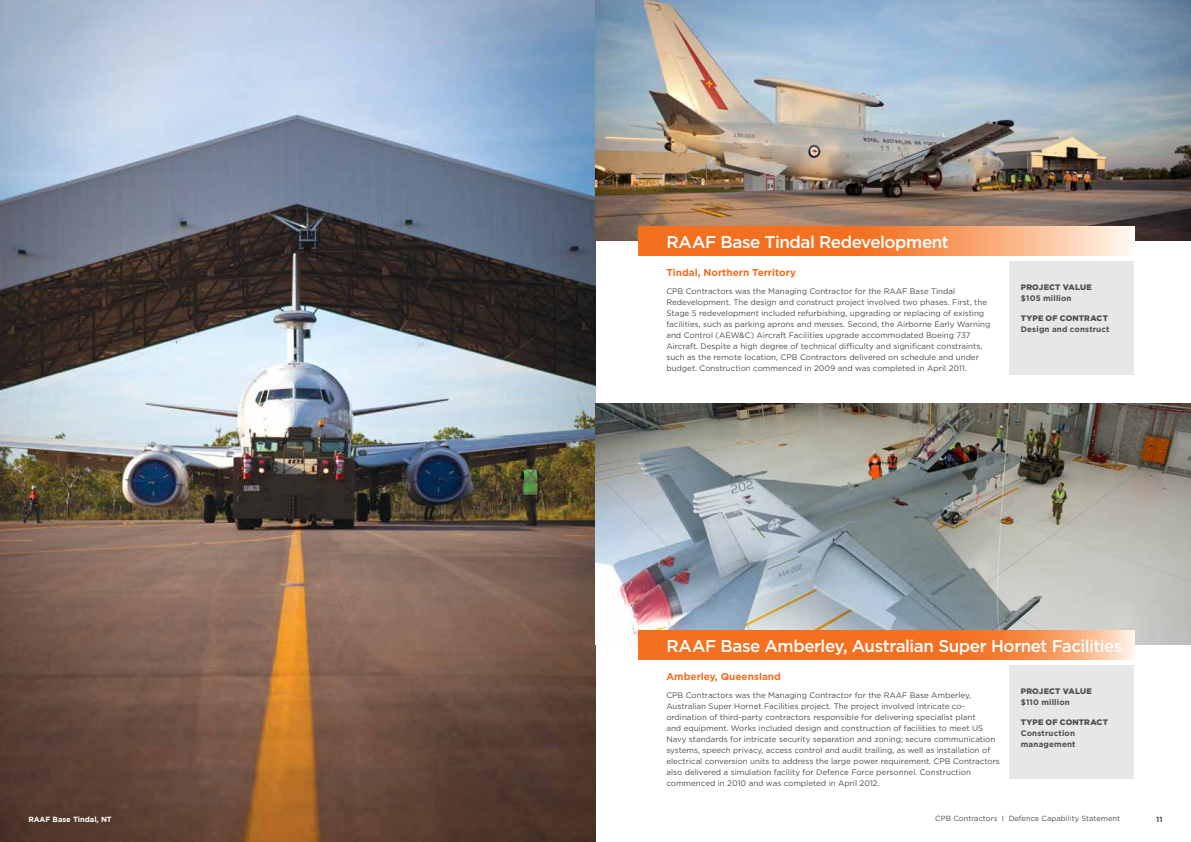
<style>
.page{position:relative;width:1191px;height:842px;background:#fff}
.page>*{position:absolute;margin:0;border:0;box-sizing:border-box;transform-origin:0 0}
.t1{font:500 17px "Gotham";letter-spacing:-.025em;color:#fff}
.t2{font:700 10px "Gotham";color:#f36f21}
.t3{font:8px/11px "Gotham";color:#4d4d4f}
.t4{font:700 8px/11px "Gotham";letter-spacing:.02em;color:#4d4d4f}
.t5{font:900 8px "Gotham";letter-spacing:.02em;color:#4d4d4f}
.t6{font:7.5px "Gotham";color:#4d4d4f}
.t7{font:700 7.5px "Gotham";color:#fff}
.t8{font:700 7.5px "Gotham";color:#4d4d4f}
</style>
<div class="page">
<img style="left:0;top:0;width:595px;height:842px">
<img style="left:595px;top:0;width:596px;height:241px">
<img style="left:595px;top:404px;width:596px;height:241px">
<div style="left:1009px;top:261px;width:125px;height:113px;background:#e6e7e8"></div>
<div style="left:1009px;top:665px;width:125px;height:113px;background:#e6e7e8"></div>
<svg style="left:638px;top:226px;width:496px;height:30px;background:#f69355"></svg>
<svg style="left:638px;top:630px;width:496px;height:30px;background:#f48039"></svg>
<p class="t7" style="left:28px;top:814px;width:85px">RAAF Base Tindal, NT</p>
<h1 class="t1" style="left:666px;top:231px;width:284px">RAAF Base Tindal Redevelopment</h1>
<p class="t2" style="left:666px;top:266px;width:131px">Tindal, Northern Territory</p>
<p class="t3" style="left:666px;top:286px;width:325px">CPB Contractors was the Managing Contractor for the RAAF Base Tindal Redevelopment. The design and construct project involved two phases. First, the Stage 5 redevelopment included refurbishing, upgrading or replacing of existing facilities, such as parking aprons and messes. Second, the Airborne Early Warning and Control (AEW&amp;C) Aircraft Facilities upgrade accommodated Boeing 737<br>Aircraft. Despite a high degree of technical difficulty and significant constraints, such as the remote location, CPB Contractors delivered on schedule and under budget. Construction commenced in 2009 and was completed in April 2011.</p>
<p class="t5" style="left:1020px;top:283px;width:72px">PROJECT VALUE</p>
<p class="t4" style="left:1020px;top:293px;width:52px">$105 million</p>
<p class="t5" style="left:1020px;top:313px;width:89px">TYPE OF CONTRACT</p>
<p class="t4" style="left:1020px;top:323px;width:90px">Design and construct</p>
<h1 class="t1" style="left:666px;top:634px;width:458px">RAAF Base Amberley, Australian Super Hornet Facilities</h1>
<p class="t2" style="left:666px;top:670px;width:116px">Amberley, Queensland</p>
<p class="t3" style="left:666px;top:690px;width:335px">CPB Contractors was the Managing Contractor for the RAAF Base Amberley, Australian Super Hornet Facilities project. The project involved intricate co&shy;ordination of third-party contractors responsible for delivering specialist plant<br>and equipment. Works included design and construction of facilities to meet US Navy standards for intricate security separation and zoning; secure communication systems, speech privacy, access control and audit trailing, as well as installation of electrical conversion units to address the large power requirement. CPB Contractors also delivered a simulation facility for Defence Force personnel. Construction commenced in 2010 and was completed in April 2012.</p>
<p class="t5" style="left:1020px;top:687px;width:72px">PROJECT VALUE</p>
<p class="t4" style="left:1020px;top:697px;width:51px">$110 million</p>
<p class="t5" style="left:1020px;top:717px;width:89px">TYPE OF CONTRACT</p>
<p class="t4" style="left:1020px;top:727px;width:56px">Construction management</p>
<p class="t6" style="left:935px;top:814px;width:186px">CPB Contractors I Defence Capability Statement</p>
<p class="t8" style="left:1156px;top:814px;width:8px">11</p>
</div>
